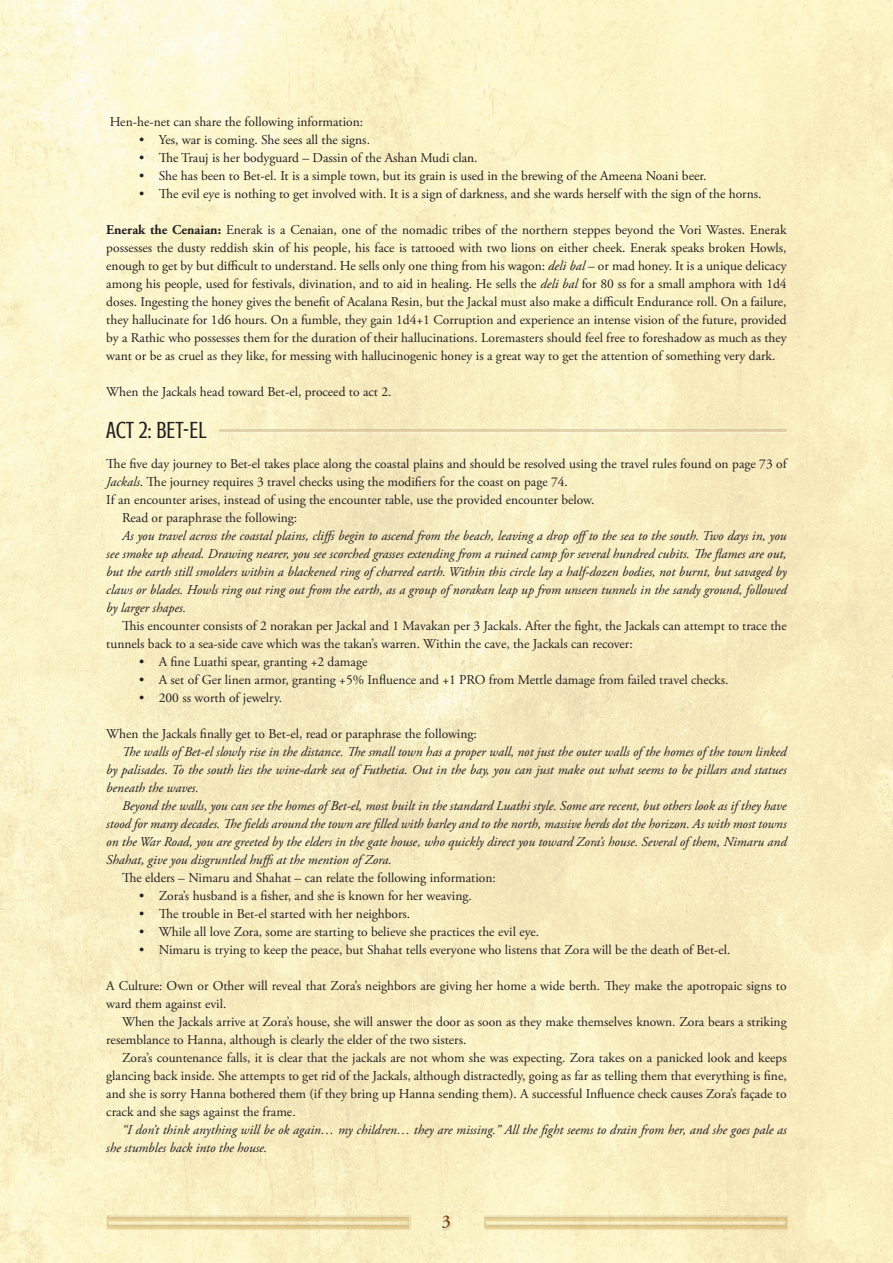
<style>
.page{position:relative;width:893px;height:1263px;background:#fff}
.page>*{position:absolute;margin:0;border:0;box-sizing:border-box;transform-origin:0 0}
.pdq-b-head{font:24px "Crushed";color:#231f20}
.t1{font:600 18px "Adobe Garamond Pro";color:#753d10}
.pdq-para1{font:13.5px/18px "Adobe Garamond Pro";color:#231f20}
.pdq-body-text{font:italic 13.5px/18px "Adobe Garamond Pro";color:#231f20;text-align:justify}
.pdq-body-text-2{font:13.5px/18px "Adobe Garamond Pro";color:#231f20}
.s1{font-weight:700}
.s2{font-style:italic}
</style>
<div class="page">
<img style="left:0;top:0;width:893px;height:1263px">
<div style="left:105px;top:1215px;width:305px;height:16px;background:#231f20;opacity:.64"></div>
<div style="left:482px;top:1215px;width:306px;height:16px;background:#231f20;opacity:.64"></div>
<div style="left:440px;top:1213px;width:11px;height:16px;background:#f9f0c7"></div>
<div style="left:440px;top:1215px;width:13px;height:16px;background:#231f20;opacity:.71"></div>
<hr style="left:220px;top:430px;width:568px;height:4px;background:#faf2ce">
<hr style="left:219px;top:429px;width:569px;height:4px;background:#231f20;opacity:.55">
<hr style="left:221px;top:430px;width:566px;height:2px;background:#e1c89c">
<p class="pdq-para1" style="left:110px;top:113px;width:255px">Hen-he-net can share the following information:</p>
<p class="pdq-para1" style="left:139px;top:131px;width:232px">• Yes, war is coming. She sees all the signs.</p>
<p class="pdq-para1" style="left:139px;top:149px;width:340px">• The Trauj is her bodyguard – Dassin of the Ashan Mudi clan.</p>
<p class="pdq-para1" style="left:139px;top:167px;width:569px">• She has been to Bet-el. It is a simple town, but its grain is used in the brewing of the Ameena Noani beer.</p>
<p class="pdq-para1" style="left:139px;top:185px;width:624px">• The evil eye is nothing to get involved with. It is a sign of darkness, and she wards herself with the sign of the horns.</p>
<p class="pdq-para1" style="left:106px;top:221px;width:682px;text-align:justify"><span class="s1">Enerak the Cenaian:</span> Enerak is a Cenaian, one of the nomadic tribes of the northern steppes beyond the Vori Wastes. Enerak possesses the dusty reddish skin of his people, his face is tattooed with two lions on either cheek. Enerak speaks broken Howls, enough to get by but difficult to understand. He sells only one thing from his wagon: <span class="s2">deli bal</span> – or mad honey. It is a unique delicacy among his people, used for festivals, divination, and to aid in healing. He sells the <span class="s2">deli bal</span> for 80 ss for a small amphora with 1d4 doses. Ingesting the honey gives the benefit of Acalana Resin, but the Jackal must also make a difficult Endurance roll. On a failure, they hallucinate for 1d6 hours. On a fumble, they gain 1d4+1 Corruption and experience an intense vision of the future, provided by a Rathic who possesses them for the duration of their hallucinations. Loremasters should feel free to foreshadow as much as they want or be as cruel as they like, for messing with hallucinogenic honey is a great way to get the attention of something very dark.</p>
<p class="pdq-para1" style="left:106px;top:383px;width:287px">When the Jackals head toward Bet-el, proceed to act 2.</p>
<p class="pdq-b-head" style="left:106px;top:417px;width:102px">ACT 2: BET-EL</p>
<p class="pdq-para1" style="left:106px;top:455px;width:682px">The five day journey to Bet-el takes place along the coastal plains and should be resolved using the travel rules found on page 73 of<br><span class="s2">Jackals</span>. The journey requires 3 travel checks using the modifiers for the coast on page 74.</p>
<p class="pdq-para1" style="left:106px;top:491px;width:490px">If an encounter arises, instead of using the encounter table, use the provided encounter below.</p>
<p class="pdq-body-text-2" style="left:122px;top:509px;width:177px">Read or paraphrase the following:</p>
<p class="pdq-body-text" style="left:106px;top:527px;width:682px;text-indent:16px">As you travel across the coastal plains, cliffs begin to ascend from the beach, leaving a drop offto the sea to the south. Two days in, you see smoke up ahead. Drawing nearer, you see scorched grasses extending from a ruined camp for several hundred cubits. The flames are out, but the earth still smolders within a blackened ring of charred earth. Within this circle lay a half-dozen bodies, not burnt, but savaged by claws or blades. Howls ring out ring out from the earth, as a group of norakan leap up from unseen tunnels in the sandy ground, followed by larger shapes.</p>
<p class="pdq-body-text-2" style="left:106px;top:617px;width:682px;text-indent:16px">This encounter consists of 2 norakan per Jackal and 1 Mavakan per 3 Jackals. After the fight, the Jackals can attempt to trace the tunnels back to a sea-side cave which was the takan’s warren. Within the cave, the Jackals can recover:</p>
<p class="pdq-para1" style="left:139px;top:653px;width:230px">• A fine Luathi spear, granting +2 damage</p>
<p class="pdq-para1" style="left:139px;top:671px;width:591px">• A set of Ger linen armor, granting +5% Influence and +1 PRO from Mettle damage from failed travel checks.</p>
<p class="pdq-para1" style="left:139px;top:689px;width:144px">• 200 ss worth of jewelry.</p>
<p class="pdq-para1" style="left:106px;top:725px;width:372px">When the Jackals finally get to Bet-el, read or paraphrase the following:</p>
<p class="pdq-body-text" style="left:106px;top:743px;width:682px;text-indent:16px">The walls of Bet-el slowly rise in the distance. The small town has a proper wall, not just the outer walls of the homes of the town linked by palisades. To the south lies the wine-dark sea of Futhetia. Out in the bay, you can just make out what seems to be pillars and statues beneath the waves.</p>
<p class="pdq-body-text" style="left:106px;top:797px;width:682px;text-indent:16px">Beyond the walls, you can see the homes of Bet-el, most built in the standard Luathi style. Some are recent, but others look as if they have stood for many decades. The fields around the town are filled with barley and to the north, massive herds dot the horizon. As with most towns on the War Road, you are greeted by the elders in the gate house, who quickly direct you toward Zora’s house. Several of them, Nimaru and Shahat, give you disgruntled huffs at the mention of Zora.</p>
<p class="pdq-body-text-2" style="left:122px;top:869px;width:375px">The elders – Nimaru and Shahat – can relate the following information:</p>
<p class="pdq-para1" style="left:139px;top:887px;width:334px">• Zora’s husband is a fisher, and she is known for her weaving.</p>
<p class="pdq-para1" style="left:139px;top:905px;width:273px">• The trouble in Bet-el started with her neighbors.</p>
<p class="pdq-para1" style="left:139px;top:923px;width:401px">• While all love Zora, some are starting to believe she practices the evil eye.</p>
<p class="pdq-para1" style="left:139px;top:941px;width:593px">• Nimaru is trying to keep the peace, but Shahat tells everyone who listens that Zora will be the death of Bet-el.</p>
<p class="pdq-para1" style="left:106px;top:977px;width:682px">A Culture: Own or Other will reveal that Zora’s neighbors are giving her home a wide berth. They make the apotropaic signs to ward them against evil.</p>
<p class="pdq-body-text-2" style="left:106px;top:1013px;width:682px;text-indent:16px">When the Jackals arrive at Zora’s house, she will answer the door as soon as they make themselves known. Zora bears a striking resemblance to Hanna, although is clearly the elder of the two sisters.</p>
<p class="pdq-body-text-2" style="left:106px;top:1049px;width:682px;text-align:justify;text-indent:16px">Zora’s countenance falls, it is clear that the jackals are not whom she was expecting. Zora takes on a panicked look and keeps glancing back inside. She attempts to get rid of the Jackals, although distractedly, going as far as telling them that everything is fine, and she is sorry Hanna bothered them (if they bring up Hanna sending them). A successful Influence check causes Zora’s façade to crack and she sags against the frame.</p>
<p class="pdq-body-text" style="left:106px;top:1121px;width:682px;text-indent:16px">“I don’t think anything will be ok again… my children… they are missing.” All the fight seems to drain from her, and she goes pale as she stumbles back into the house.</p>
<h2 class="t1" style="left:442px;top:1211px;width:11px">3</h2>
</div>
